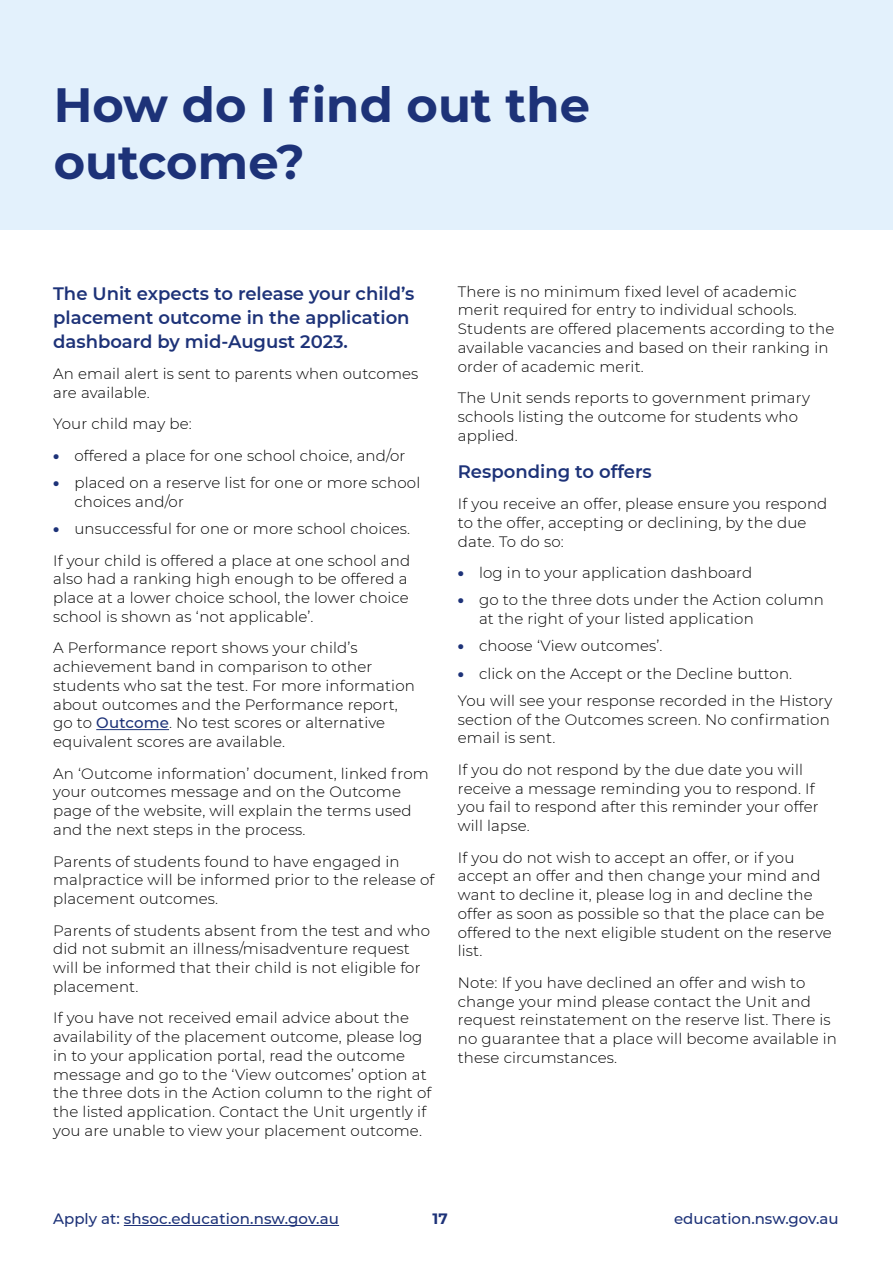
<style>
.page{position:relative;width:893px;height:1263px;background:#fff}
.page>*{position:absolute;margin:0;border:0;box-sizing:border-box;transform-origin:0 0}
.Heading_1{font:700 48px/57px "Montserrat";color:#1d3278}
.Body_Heading_2{font:600 18px/24px "Montserrat";color:#1d3278}
.t1{font:300 15px/18.8px "Montserrat";letter-spacing:.01em;color:#000}
.t2{font:500 15px "Montserrat";color:#1d3278}
.t3{font:700 15px "Montserrat";color:#1d3278}
.s1{font-weight:900;color:#1d3278}
.s2{font-weight:500;color:#1d3278}
</style>
<div class="page">
<hr style="left:124px;top:1225px;width:215px;height:1px;background:#1d3278">
<hr style="left:96px;top:729px;width:73px;height:1px;background:#1d3278">
<div style="left:0;top:0;width:893px;height:229px;background:#e3f1fc"></div>
<h1 class="Heading_1" style="left:54px;top:74px;width:538px">How do I find out the outcome?</h1>
<h4 class="Body_Heading_2" style="left:53px;top:280px;width:363px">The Unit expects to release your child’s placement outcome in the application dashboard by mid-August 2023.</h4>
<p class="t1" style="left:53px;top:364px;width:367px">An email alert is sent to parents when outcomes are available.</p>
<p class="t1" style="left:53px;top:414px;width:140px">Your child may be:</p>
<p class="t1" style="left:53px;top:446px;width:354px"><span class="s1">•</span> offered a place for one school choice, and/or</p>
<p class="t1" style="left:74px;top:473px;width:347px;text-indent:-21px"><span class="s1">•</span> placed on a reserve list for one or more school choices and/or</p>
<p class="t1" style="left:53px;top:519px;width:359px"><span class="s1">•</span> unsuccessful for one or more school choices.</p>
<p class="t1" style="left:53px;top:550px;width:358px">If your child is offered a place at one school and also had a ranking high enough to be offered a place at a lower choice school, the lower choice school is shown as ‘not applicable’.</p>
<p class="t1" style="left:53px;top:638px;width:363px">A Performance report shows your child’s achievement band in comparison to other students who sat the test. For more information about outcomes and the Performance report, go to <span class="s2">Outcome</span>. No test scores or alternative equivalent scores are available.</p>
<p class="t1" style="left:53px;top:763px;width:377px">An ‘Outcome information’ document, linked from your outcomes message and on the Outcome page of the website, will explain the terms used and the next steps in the process.</p>
<p class="t1" style="left:53px;top:851px;width:383px">Parents of students found to have engaged in malpractice will be informed prior to the release of placement outcomes.</p>
<p class="t1" style="left:53px;top:920px;width:379px">Parents of students absent from the test and who did not submit an illness/misadventure request will be informed that their child is not eligible for placement.</p>
<p class="t1" style="left:53px;top:1008px;width:380px">If you have not received email advice about the availability of the placement outcome, please log in to your application portal, read the outcome message and go to the ‘View outcomes’ option at the three dots in the Action column to the right of the listed application. Contact the Unit urgently if you are unable to view your placement outcome.</p>
<p class="t1" style="left:458px;top:282px;width:378px">There is no minimum fixed level of academic merit required for entry to individual schools.<br>Students are offered placements according to the available vacancies and based on their ranking in order of academic merit.</p>
<p class="t1" style="left:458px;top:388px;width:354px">The Unit sends reports to government primary schools listing the outcome for students who applied.</p>
<h4 class="Body_Heading_2" style="left:458px;top:458px;width:196px">Responding to offers</h4>
<p class="t1" style="left:458px;top:494px;width:371px">If you receive an offer, please ensure you respond to the offer, accepting or declining, by the due date. To do so:</p>
<p class="t1" style="left:458px;top:563px;width:296px"><span class="s1">•</span> log in to your application dashboard</p>
<p class="t1" style="left:479px;top:590px;width:346px;text-indent:-21px"><span class="s1">•</span> go to the three dots under the Action column at the right of your listed application</p>
<p class="t1" style="left:458px;top:636px;width:206px"><span class="s1">•</span> choose ‘View outcomes’.</p>
<p class="t1" style="left:458px;top:663px;width:336px"><span class="s1">•</span> click on the Accept or the Decline button.</p>
<p class="t1" style="left:458px;top:691px;width:376px">You will see your response recorded in the History section of the Outcomes screen. No confirmation email is sent.</p>
<p class="t1" style="left:458px;top:760px;width:362px">If you do not respond by the due date you will receive a message reminding you to respond. If you fail to respond after this reminder your offer will lapse.</p>
<p class="t1" style="left:458px;top:847px;width:375px">If you do not wish to accept an offer, or if you accept an offer and then change your mind and want to decline it, please log in and decline the offer as soon as possible so that the place can be offered to the next eligible student on the reserve list.</p>
<p class="t1" style="left:458px;top:973px;width:381px">Note: If you have declined an offer and wish to change your mind please contact the Unit and request reinstatement on the reserve list. There is no guarantee that a place will become available in these circumstances.</p>
<p class="t2" style="left:53px;top:1208px;width:287px">Apply at: shsoc.education.nsw.gov.au</p>
<p class="t3" style="left:433px;top:1208px;width:17px">17</p>
<p class="t2" style="left:674px;top:1208px;width:166px">education.nsw.gov.au</p>
</div>
